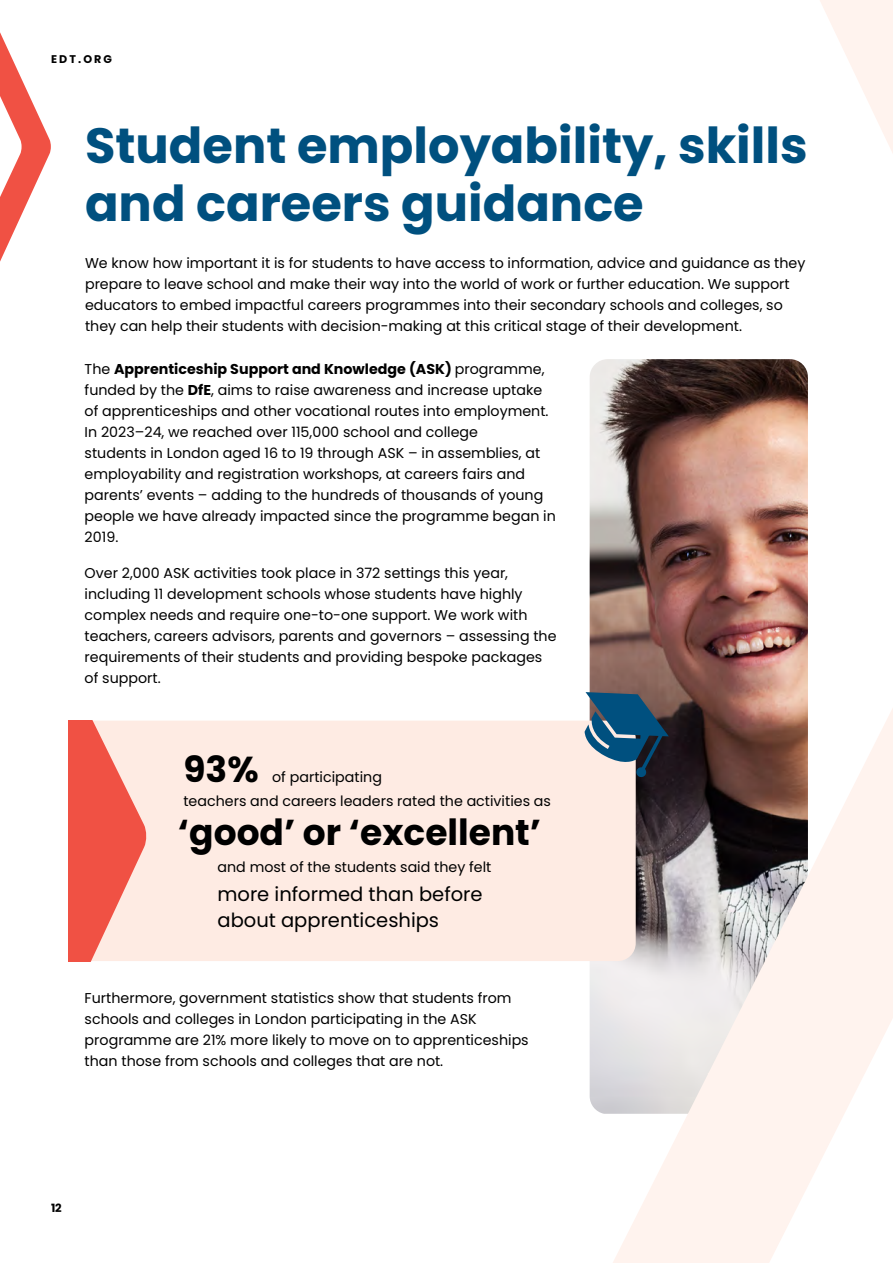
<style>
.page{position:relative;width:893px;height:1263px;background:#fff}
.page>*{position:absolute;margin:0;border:0;box-sizing:border-box;transform-origin:0 0}
.t1{font:700 49.5px/58.5px "Poppins";color:#00507f}
.t2{font:700 36px "Poppins";color:#000}
.t3{font:19.5px/25.5px "Poppins";color:#000}
.t4{font:14.25px/21px "Poppins";color:#000}
.t5{font:700 11.4px "Poppins";color:#000}
.t6{font:700 11.1px "Poppins";letter-spacing:.19em;color:#000}
.s1{font-weight:700}
</style>
<div class="page">
<svg style="left:590px;top:0;width:303px;height:1263px"></svg>
<svg style="left:0;top:32px;width:51px;height:230px"></svg>
<div style="left:74px;top:721px;width:562px;height:240px;background:#feebe3;border-radius:18px"></div>
<svg style="left:585px;top:692px;width:84px;height:86px"></svg>
<svg style="left:68px;top:721px;width:79px;height:240px"></svg>
<p class="t6" style="left:51px;top:53px;width:63px">EDT.ORG</p>
<h1 class="t1" style="left:85px;top:116px;width:724px">Student employability, skills and careers guidance</h1>
<p class="t4" style="left:85px;top:252px;width:722px">We know how important it is for students to have access to information, advice and guidance as they prepare to leave school and make their way into the world of work or further education. We support educators to embed impactful careers programmes into their secondary schools and colleges, so they can help their students with decision-making at this critical stage of their development.</p>
<p class="t4" style="left:85px;top:359px;width:473px">The <span class="s1">Apprenticeship Support and Knowledge (ASK)</span> programme, funded by the <span class="s1">DfE</span>, aims to raise awareness and increase uptake of apprenticeships and other vocational routes into employment.<br>In 2023–24, we reached over 115,000 school and college<br>students in London aged 16 to 19 through ASK – in assemblies, at employability and registration workshops, at careers fairs and parents’ events – adding to the hundreds of thousands of young people we have already impacted since the programme began in 2019.</p>
<p class="t4" style="left:85px;top:563px;width:473px">Over 2,000 ASK activities took place in 372 settings this year, including 11 development schools whose students have highly complex needs and require one-to-one support. We work with teachers, careers advisors, parents and governors – assessing the requirements of their students and providing bespoke packages of support.</p>
<h2 class="t2" style="left:183px;top:748px;width:77px">93%</h2>
<p class="t4" style="left:272px;top:766px;width:111px">of participating</p>
<h2 class="t2" style="left:178px;top:812px;width:365px">‘good’ or ‘excellent’</h2>
<p class="t4" style="left:217px;top:857px;width:275px">and most of the students said they felt</p>
<h3 class="t3" style="left:217px;top:882px;width:267px">more informed than before about apprenticeships</h3>
<p class="t4" style="left:183px;top:791px;width:369px">teachers and careers leaders rated the activities as</p>
<p class="t4" style="left:85px;top:988px;width:446px">Furthermore, government statistics show that students from schools and colleges in London participating in the ASK programme are 21% more likely to move on to apprenticeships than those from schools and colleges that are not.</p>
<p class="t5" style="left:51px;top:1201px;width:12px">12</p>
</div>
